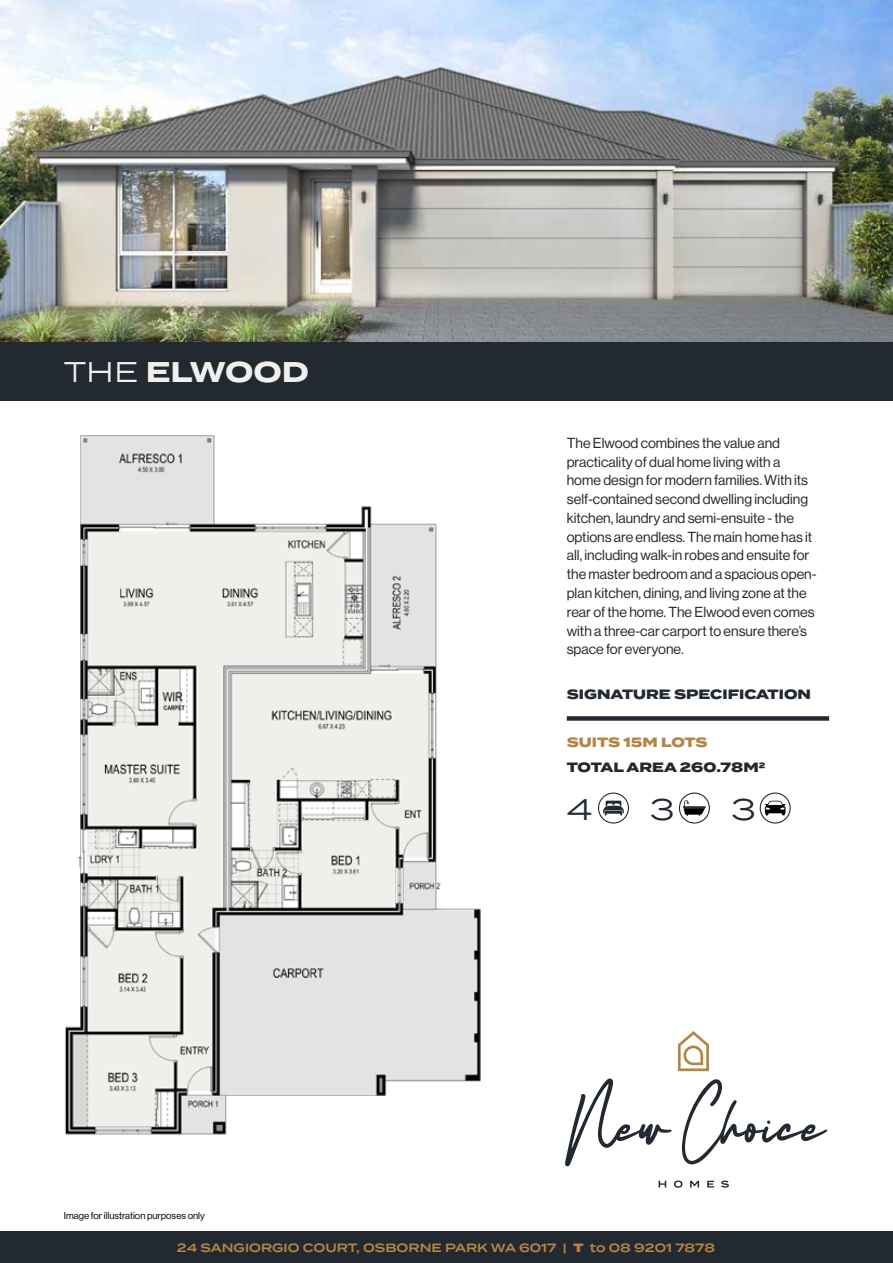
<style>
.page{position:relative;width:893px;height:1263px;background:#fff}
.page>*{position:absolute;margin:0;border:0;box-sizing:border-box;transform-origin:0 0}
.t1{font:29.85px "Termina";color:#232930}
.t2{font:700 28.5px "Termina";color:#f1efec}
.t3{font:14.25px/18.8px "N Haas Grotesk DS Pro 55 Rg";color:#232930}
.t4{font:800 13.5px "Termina";color:#232930}
.t5{font:800 13.5px "Termina";color:#b58545}
.t6{font:600 12px "Termina";color:#b58545}
.t7{font:9.75px "N Haas Grotesk DS Pro 55 Rg";color:#000}
.s1{font-weight:400}
.s2{font-weight:900}
</style>
<div class="page">
<div style="left:0;top:1231px;width:893px;height:32px;background:#232930"></div>
<svg style="left:565px;top:1078px;width:106px;height:88px"></svg>
<svg style="left:682px;top:1079px;width:145px;height:85px"></svg>
<svg style="left:659px;top:1181px;width:7px;height:6px"></svg>
<svg style="left:674px;top:1180px;width:8px;height:8px"></svg>
<svg style="left:690px;top:1181px;width:9px;height:6px"></svg>
<svg style="left:707px;top:1181px;width:7px;height:6px"></svg>
<svg style="left:721px;top:1180px;width:8px;height:8px"></svg>
<svg style="left:678px;top:1031px;width:31px;height:40px"></svg>
<div style="left:0;top:341px;width:893px;height:59px;background:#232930"></div>
<img style="left:0;top:0;width:893px;height:341px">
<div style="left:567px;top:716px;width:262px;height:5px;background:#232930"></div>
<div style="left:598px;top:792px;width:31px;height:31px;border:1px solid #232930;border-radius:50%"></div>
<svg style="left:603px;top:801px;width:21px;height:14px"></svg>
<div style="left:760px;top:792px;width:31px;height:31px;border:1px solid #232930;border-radius:50%"></div>
<svg style="left:765px;top:801px;width:20px;height:14px"></svg>
<div style="left:679px;top:792px;width:31px;height:31px;border:1px solid #232930;border-radius:50%"></div>
<hr style="left:683px;top:806px;width:23px;height:2px;background:#000">
<svg style="left:684px;top:800px;width:21px;height:16px"></svg>
<img style="left:65px;top:435px;width:416px;height:700px">
<h2 class="t2" style="left:64px;top:350px;width:247px"><span class="s1">THE</span> ELWOOD</h2>
<p class="t7" style="left:64px;top:1209px;width:143px">Image for illustration purposes only</p>
<p class="t3" style="left:567px;top:434px;width:251px">The Elwood combines the value and practicality of dual home living with a home design for modern families. With its self-contained second dwelling including kitchen, laundry and semi-ensuite - the options are endless. The main home has it all, including walk-in robes and ensuite for the master bedroom and a spacious open&shy;plan kitchen, dining, and living zone at the rear of the home. The Elwood even comes with a three-car carport to ensure there’s space for everyone.</p>
<p class="t4" style="left:567px;top:684px;width:246px">SIGNATURE SPECIFICATION</p>
<p class="t5" style="left:567px;top:732px;width:142px">SUITS 15M LOTS</p>
<p class="t4" style="left:567px;top:757px;width:200px">TOTAL AREA 260.78M2</p>
<h1 class="t1" style="left:567px;top:787px;width:27px">4</h1>
<h1 class="t1" style="left:650px;top:787px;width:26px">3</h1>
<h1 class="t1" style="left:731px;top:787px;width:26px">3</h1>
<p class="t6" style="left:177px;top:1238px;width:540px">24 SANGIORGIO COURT, OSBORNE PARK WA 6017 | <span class="s2">T</span> to 08 9201 7878</p>
</div>
